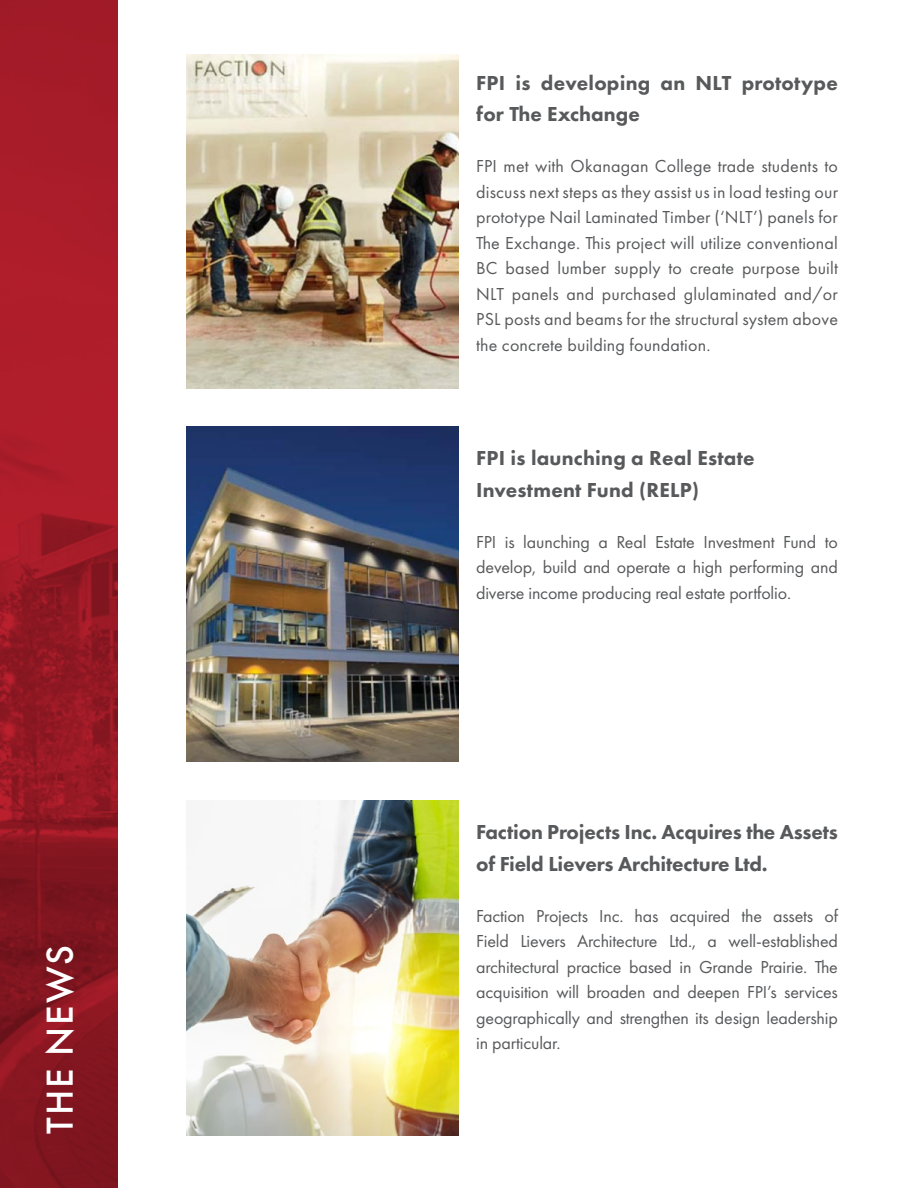
<style>
.page{position:relative;width:918px;height:1188px;background:#fff}
.page>*{position:absolute;margin:0;border:0;box-sizing:border-box;transform-origin:0 0}
.t1{font:500 39px "Futura PT";letter-spacing:.05em;color:#fff}
.t2{font:800 21px/31.5px "Futura PT";color:#58595b}
.t3{font:18px/25.5px "Futura PT";letter-spacing:-.01em;color:#58595b;text-align:justify}
</style>
<div class="page">
<svg style="left:0;top:0;width:118px;height:1188px;background:#991925"></svg>
<img style="left:187px;top:54px;width:272px;height:335px">
<img style="left:187px;top:427px;width:272px;height:334px">
<img style="left:187px;top:801px;width:272px;height:335px">
<h1 class="t1" style="left:36px;top:1134px;width:190px;rotate:-90deg">THE NEWS</h1>
<p class="t2" style="left:476px;top:66px;width:363px">FPI is developing an NLT prototype for The Exchange</p>
<p class="t3" style="left:476px;top:153px;width:363px">FPI met with Okanagan College trade students to discuss next steps as they assist us in load testing our prototype Nail Laminated Timber (‘NLT’) panels for The Exchange. This project will utilize conventional BC based lumber supply to create purpose built NLT panels and purchased glulaminated and/or PSL posts and beams for the structural system above the concrete building foundation.</p>
<p class="t2" style="left:476px;top:442px;width:280px">FPI is launching a Real Estate<br>Investment Fund (RELP)</p>
<p class="t3" style="left:476px;top:529px;width:363px">FPI is launching a Real Estate Investment Fund to develop, build and operate a high performing and diverse income producing real estate portfolio.</p>
<p class="t2" style="left:476px;top:816px;width:363px">Faction Projects Inc. Acquires the Assets of Field Lievers Architecture Ltd.</p>
<p class="t3" style="left:476px;top:903px;width:363px">Faction Projects Inc. has acquired the assets of Field Lievers Architecture Ltd., a well-established architectural practice based in Grande Prairie. The acquisition will broaden and deepen FPI’s services geographically and strengthen its design leadership in particular.</p>
</div>
